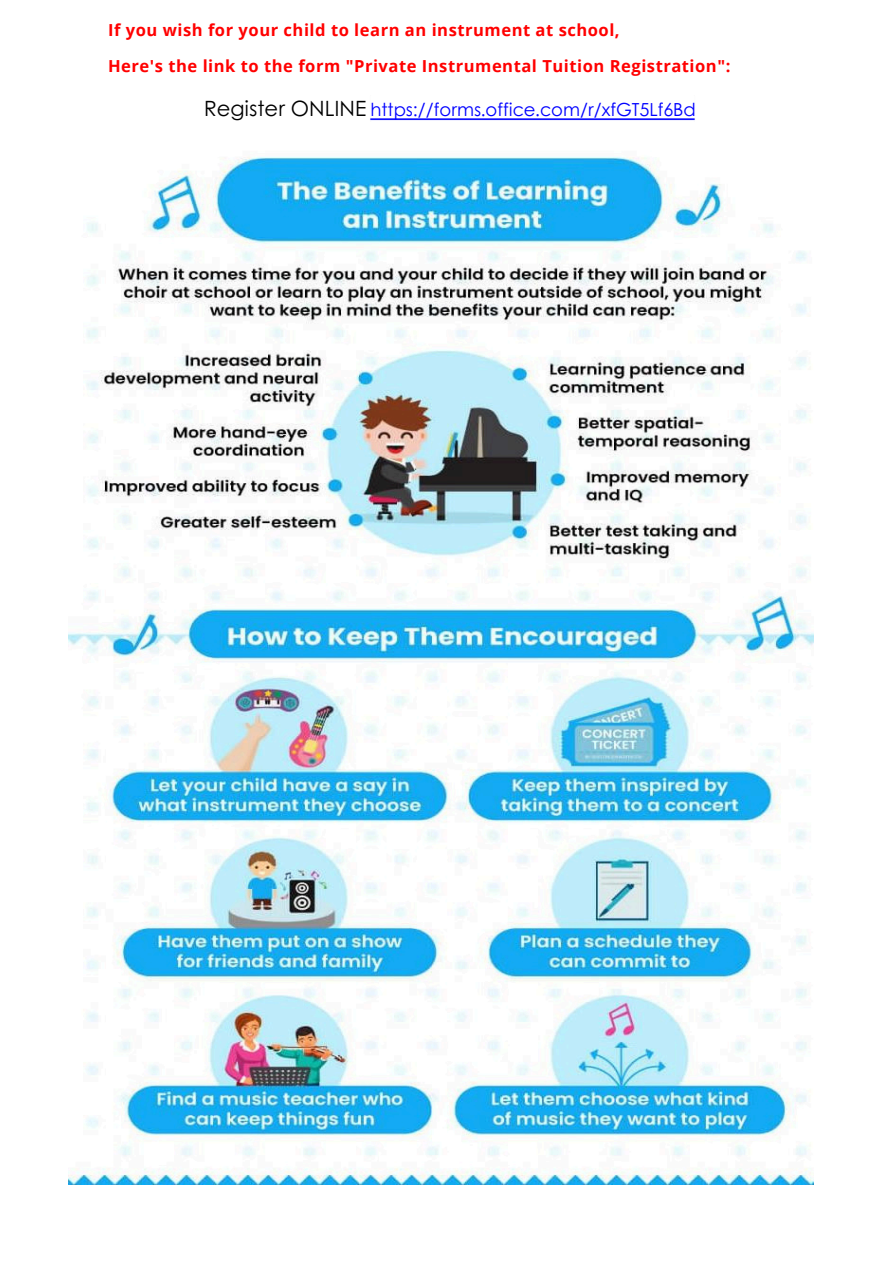
<style>
.page{position:relative;width:894px;height:1264px;background:#fff}
.page>*{position:absolute;margin:0;border:0;box-sizing:border-box;transform-origin:0 0}
.t1{font:21px "Century Gothic";color:#000}
.t2{font:18px "Century Gothic";color:#00f}
.t3{font:700 16.5px/36px "Open Sans";letter-spacing:.03em;color:#f00}
</style>
<div class="page">
<img style="left:370px;top:118px;width:325px;height:3px">
<img style="left:68px;top:156px;width:745px;height:1028px">
<h2 class="t3" style="left:108px;top:12px;width:623px">If you wish for your child to learn an instrument at school,<br>Here's the link to the form "Private Instrumental Tuition Registration":</h2>
<p class="t1" style="left:204px;top:92px;width:164px">Register ONLINE</p>
<h1 class="t2" style="left:370px;top:96px;width:327px">https://forms.office.com/r/xfGT5Lf6Bd</h1>
</div>
